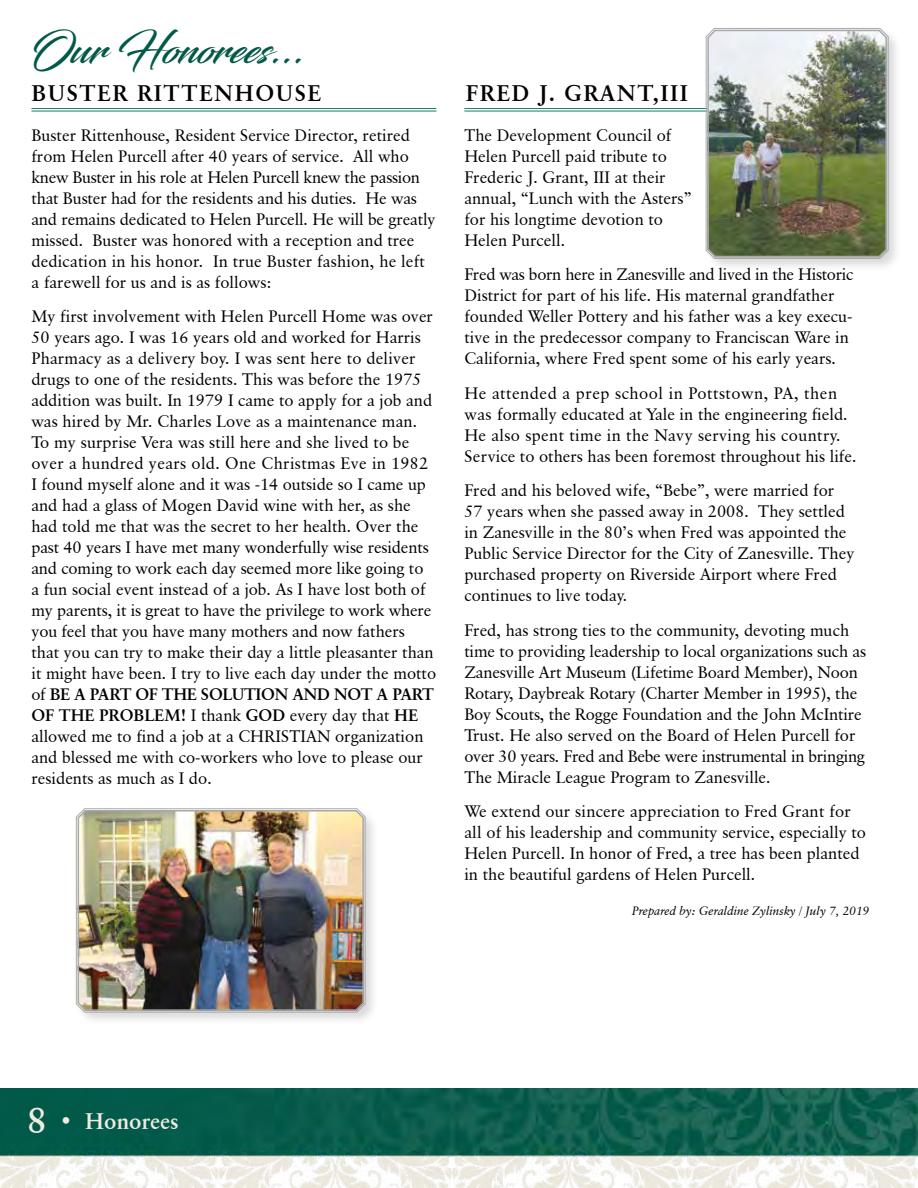
<style>
.page{position:relative;width:918px;height:1188px;background:#fff}
.page>*{position:absolute;margin:0;border:0;box-sizing:border-box;transform-origin:0 0}
.t1{font:40.8px "Blacksword";color:#025948}
.t2{font:700 22.5px "Classical Garamond BT";letter-spacing:.07em;color:#000}
.t3{font:700 22.5px "Classical Garamond BT";color:#efebe1}
.t4{font:16.5px/21px "Classical Garamond BT";color:#000}
.t5{font:italic 12px "Classical Garamond BT";color:#000}
.s1{font-weight:700}
.s2{font-size:36px}
</style>
<div class="page">
<img style="left:0;top:1089px;width:918px;height:99px">
<div style="left:74px;top:807px;width:306px;height:220px;background:#000;opacity:.15"></div>
<img style="left:77px;top:809px;width:288px;height:203px">
<hr style="left:31px;top:108px;width:405px;height:1px;background:#167c67">
<hr style="left:31px;top:111px;width:405px;height:1px;background:#167c67">
<hr style="left:464px;top:108px;width:405px;height:1px;background:#167c67">
<hr style="left:464px;top:111px;width:405px;height:1px;background:#167c67">
<div style="left:704px;top:26px;width:199px;height:247px;background:#000;opacity:.15"></div>
<img style="left:705px;top:28px;width:184px;height:231px">
<h1 class="t1" style="left:28px;top:25px;width:278px">Our Honorees...</h1>
<h2 class="t2" style="left:31px;top:80px;width:291px">BUSTER RITTENHOUSE</h2>
<h2 class="t2" style="left:466px;top:80px;width:224px">FRED J. GRANT,III</h2>
<p class="t4" style="left:31px;top:124px;width:406px">Buster Rittenhouse, Resident Service Director, retired from Helen Purcell after 40 years of service. All who knew Buster in his role at Helen Purcell knew the passion that Buster had for the residents and his duties. He was and remains dedicated to Helen Purcell. He will be greatly missed. Buster was honored with a reception and tree dedication in his honor. In true Buster fashion, he left a farewell for us and is as follows:</p>
<p class="t4" style="left:31px;top:306px;width:406px">My first involvement with Helen Purcell Home was over 50 years ago. I was 16 years old and worked for Harris Pharmacy as a delivery boy. I was sent here to deliver drugs to one of the residents. This was before the 1975 addition was built. In 1979 I came to apply for a job and was hired by Mr. Charles Love as a maintenance man.<br>To my surprise Vera was still here and she lived to be over a hundred years old. One Christmas Eve in 1982<br>I found myself alone and it was -14 outside so I came up and had a glass of Mogen David wine with her, as she had told me that was the secret to her health. Over the past 40 years I have met many wonderfully wise residents and coming to work each day seemed more like going to<br>a fun social event instead of a job. As I have lost both of my parents, it is great to have the privilege to work where you feel that you have many mothers and now fathers that you can try to make their day a little pleasanter than it might have been. I try to live each day under the motto of <span class="s1">BE A PART OF THE SOLUTION AND NOT A PART OF THE PROBLEM!</span> I thank <span class="s1">GOD</span> every day that <span class="s1">HE </span>allowed me to find a job at a CHRISTIAN organization and blessed me with co-workers who love to please our residents as much as I do.</p>
<p class="t4" style="left:464px;top:124px;width:229px">The Development Council of<br>Helen Purcell paid tribute to<br>Frederic J. Grant, III at their annual, “Lunch with the Asters” for his longtime devotion to<br>Helen Purcell.</p>
<p class="t4" style="left:464px;top:264px;width:391px">Fred was born here in Zanesville and lived in the Historic District for part of his life. His maternal grandfather founded Weller Pottery and his father was a key execu&shy;tive in the predecessor company to Franciscan Ware in California, where Fred spent some of his early years.</p>
<p class="t4" style="left:464px;top:382px;width:394px">He attended a prep school in Pottstown, PA, then was formally educated at Yale in the engineering field.<br>He also spent time in the Navy serving his country.<br>Service to others has been foremost throughout his life.</p>
<p class="t4" style="left:464px;top:480px;width:392px">Fred and his beloved wife, “Bebe”, were married for 57 years when she passed away in 2008. They settled in Zanesville in the 80’s when Fred was appointed the Public Service Director for the City of Zanesville. They purchased property on Riverside Airport where Fred continues to live today.</p>
<p class="t4" style="left:464px;top:619px;width:403px">Fred, has strong ties to the community, devoting much time to providing leadership to local organizations such as Zanesville Art Museum (Lifetime Board Member), Noon Rotary, Daybreak Rotary (Charter Member in 1995), the Boy Scouts, the Rogge Foundation and the John McIntire Trust. He also served on the Board of Helen Purcell for over 30 years. Fred and Bebe were instrumental in bringing The Miracle League Program to Zanesville.</p>
<p class="t4" style="left:464px;top:801px;width:403px">We extend our sincere appreciation to Fred Grant for all of his leadership and community service, especially to Helen Purcell. In honor of Fred, a tree has been planted in the beautiful gardens of Helen Purcell.</p>
<p class="t5" style="left:632px;top:903px;width:239px">Prepared by: Geraldine Zylinsky / July 7, 2019</p>
<h2 class="t3" style="left:27px;top:1107px;width:153px"><span class="s2">8</span> • Honorees</h2>
</div>
